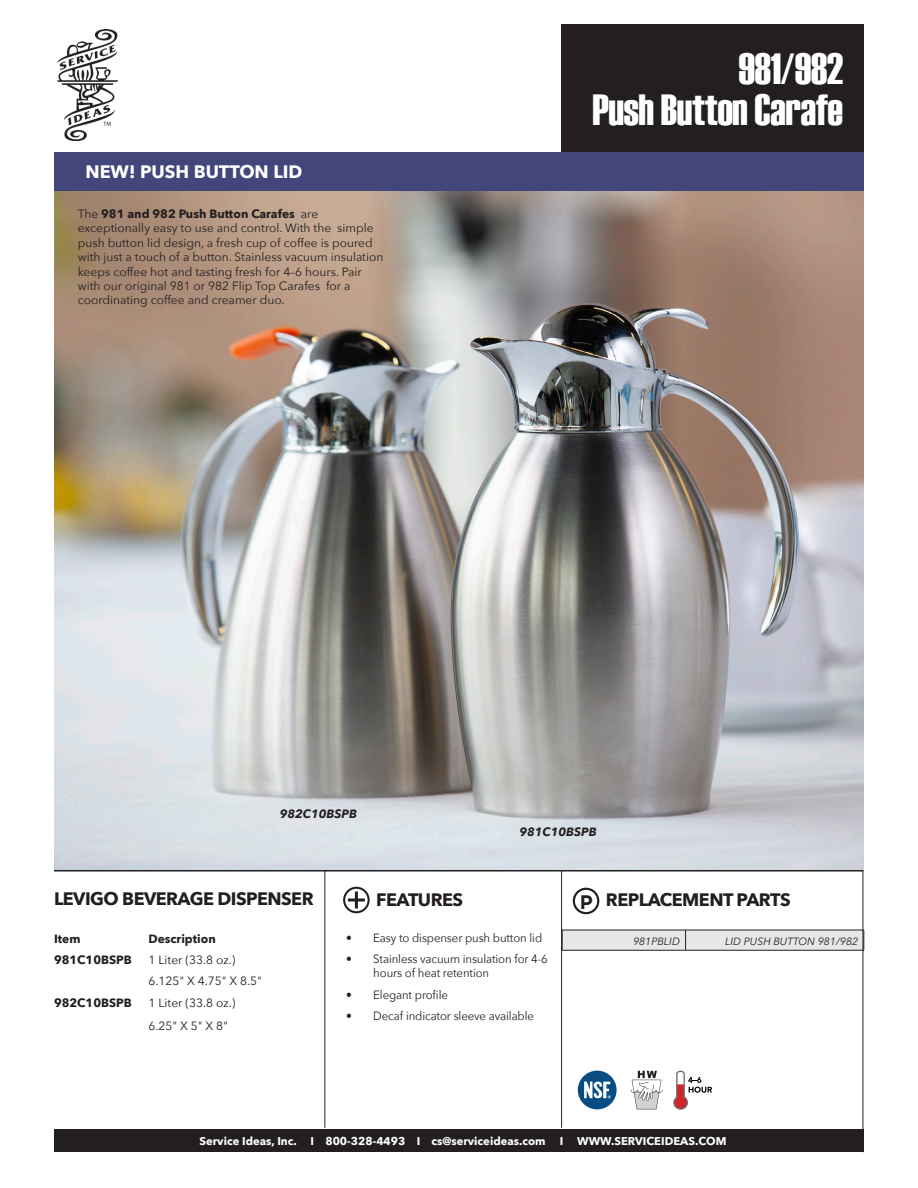
<style>
.page{position:relative;width:918px;height:1188px;background:#fff}
.page>*{position:absolute;margin:0;border:0;box-sizing:border-box;transform-origin:0 0}
.REVERSE_HEADER_BOX_L{font:43.5px "Haettenschweiler";letter-spacing:-.01em;color:#fff}
.t1{font:700 19.5px "Gotham";color:#231f20}
.t2{font:700 18px "Avenir Next";letter-spacing:-.03em;color:#231f20}
.t3{font:700 18px "Avenir Next";color:#fff}
.PRODUCT_Description{font:12px/14.4px "Avenir Next";color:#231f20}
.PRODUCT_Description-2{font:12px/14.4px "Avenir Next";color:#231f20;scale:.95 1}
.t4{font:700 12px "Avenir Next";color:#231f20}
.PRODUCT_CODE_SS{font:italic 700 12px "Avenir Next";color:#231f20}
.t5{font:700 11.25px "Avenir Next";color:#fff}
.Index_Parts{font:italic 10.5px "Avenir Next";color:#231f20}
.s1{font-weight:700}
</style>
<div class="page">
<img style="left:54px;top:191px;width:810px;height:679px">
<div style="left:54px;top:1129px;width:809px;height:23px;background:#231f20"></div>
<img style="left:58px;top:30px;width:60px;height:110px">
<svg style="left:343px;top:887px;width:27px;height:26px"></svg>
<hr style="left:348px;top:899px;width:17px;height:3px;background:#231f20">
<hr style="left:355px;top:892px;width:3px;height:17px;background:#231f20">
<div style="left:573px;top:888px;width:26px;height:26px;border:2px solid #231f20;border-radius:50%"></div>
<svg style="left:562px;top:930px;width:303px;height:20px;background:#dddddf"></svg>
<hr style="left:562px;top:950px;width:124px;height:1px;background:#231f20">
<hr style="left:686px;top:950px;width:178px;height:1px;background:#231f20">
<hr style="left:54px;top:870px;width:809px;height:2px;background:#231f20">
<div style="left:54px;top:152px;width:810px;height:39px;background:#42467b"></div>
<hr style="left:561px;top:871px;width:1px;height:257px;background:#231f20">
<hr style="left:324px;top:871px;width:1px;height:257px;background:#231f20">
<svg style="left:673px;top:1071px;width:39px;height:39px"></svg>
<svg style="left:631px;top:1071px;width:31px;height:38px"></svg>
<hr style="left:863px;top:871px;width:1px;height:281px;background:#231f20">
<div style="left:561px;top:25px;width:302px;height:127px;background:#231f20"></div>
<div style="left:578px;top:1071px;width:39px;height:38px;background:#074d83;border-radius:50%"></div>
<svg style="left:584px;top:1082px;width:27px;height:16px"></svg>
<p class="t3" style="left:86px;top:157px;width:219px">NEW! PUSH BUTTON LID</p>
<p class="PRODUCT_Description" style="left:78px;top:206px;width:307px">The <span class="s1">981 and 982 Push Button Carafes</span> are exceptionally easy to use and control. With the simple push button lid design, a fresh cup of coffee is poured with just a touch of a button. Stainless vacuum insulation keeps coffee hot and tasting fresh for 4–6 hours. Pair with our original 981 or 982 Flip Top Carafes for a coordinating coffee and creamer duo.</p>
<p class="REVERSE_HEADER_BOX_L" style="left:738px;top:44px;width:106px">981/982</p>
<p class="REVERSE_HEADER_BOX_L" style="left:592px;top:85px;width:252px">Push Button Carafe</p>
<p class="PRODUCT_CODE_SS" style="left:280px;top:803px;width:79px">982C10BSPB</p>
<p class="PRODUCT_CODE_SS" style="left:519px;top:821px;width:79px">981C10BSPB</p>
<p class="t2" style="left:54px;top:883px;width:261px">LEVIGO BEVERAGE DISPENSER</p>
<p class="t4" style="left:54px;top:928px;width:28px">Item</p>
<p class="t4" style="left:148px;top:928px;width:69px">Description</p>
<p class="t4" style="left:54px;top:949px;width:79px">981C10BSPB</p>
<p class="PRODUCT_Description" style="left:148px;top:952px;width:89px">1 Liter (33.8 oz.)</p>
<p class="PRODUCT_Description" style="left:148px;top:973px;width:115px">6.125" X 4.75" X 8.5"</p>
<p class="t4" style="left:54px;top:993px;width:79px">982C10BSPB</p>
<p class="PRODUCT_Description" style="left:148px;top:995px;width:89px">1 Liter (33.8 oz.)</p>
<p class="PRODUCT_Description" style="left:148px;top:1018px;width:81px">6.25" X 5" X 8"</p>
<p class="t2" style="left:376px;top:884px;width:88px">FEATURES</p>
<p class="t1" style="left:580px;top:890px;width:15px">P</p>
<p class="t2" style="left:606px;top:884px;width:186px">REPLACEMENT PARTS</p>
<p class="PRODUCT_Description-2" style="left:346px;top:930px;width:208px">• Easy to dispenser push button lid</p>
<p class="PRODUCT_Description-2" style="left:373px;top:951px;width:185px;text-indent:-27px">• Stainless vacuum insulation for 4-6 hours of heat retention</p>
<p class="PRODUCT_Description-2" style="left:346px;top:987px;width:109px">• Elegant profile</p>
<p class="PRODUCT_Description-2" style="left:346px;top:1008px;width:199px">• Decaf indicator sleeve available</p>
<p class="Index_Parts" style="left:633px;top:933px;width:48px">981PBLID</p>
<p class="Index_Parts" style="left:725px;top:933px;width:135px">LID PUSH BUTTON 981/982</p>
<p class="t5" style="left:199px;top:1131px;width:348px">Service Ideas, Inc. I 800-328-4493 I cs@serviceideas.com</p>
<p class="t5" style="left:560px;top:1131px;width:168px">I WWW.SERVICEIDEAS.COM</p>
</div>
